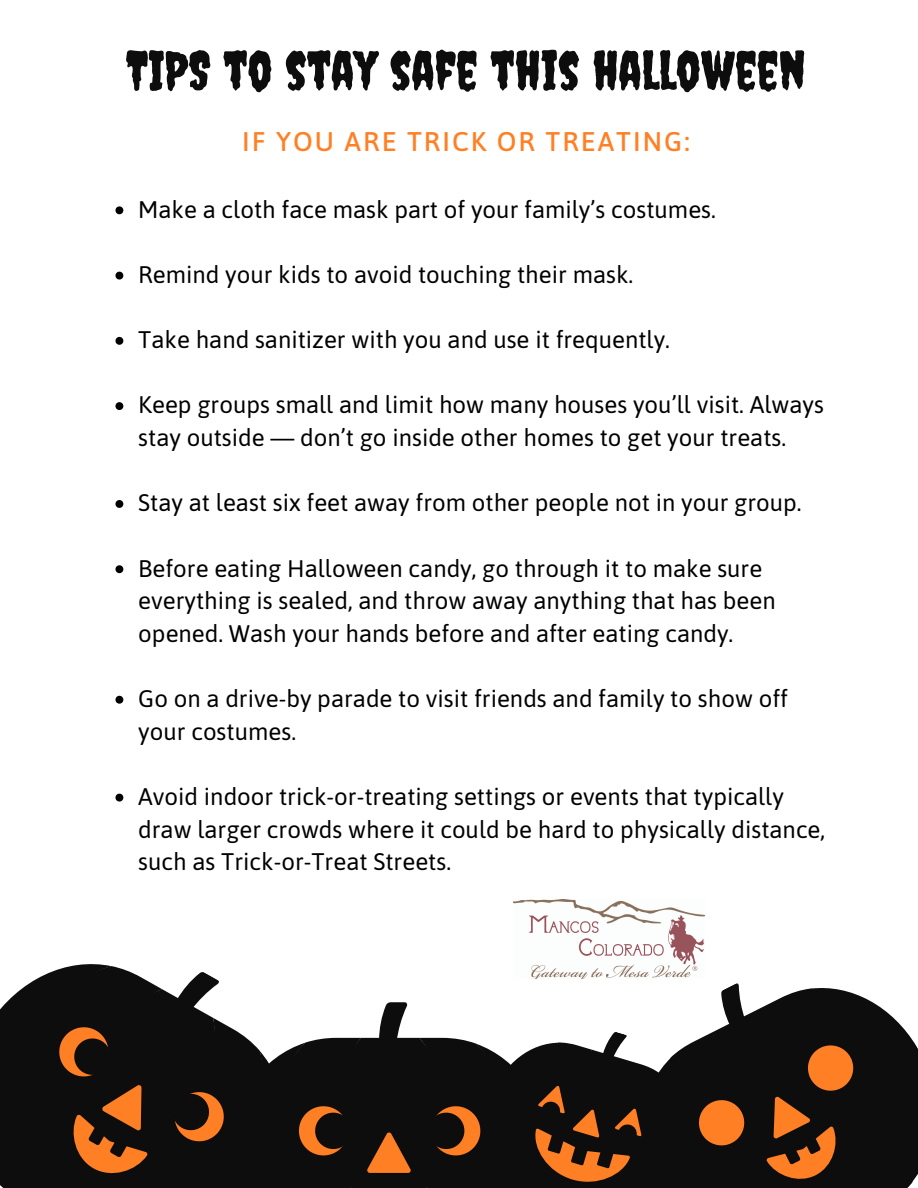
<style>
.page{position:relative;width:918px;height:1188px;background:#fff}
.page>*{position:absolute;margin:0;border:0;box-sizing:border-box;transform-origin:0 0}
.t1{font:53.7px "Creepster";color:#0e0d0d}
.t2{font:500 27px "Asap";letter-spacing:.075em;color:#ff8024}
.t3{font:24px/32.7px "Asap";color:#000}
</style>
<div class="page">
<svg style="left:0;top:942px;width:918px;height:246px"></svg>
<svg style="left:115px;top:206px;width:8px;height:8px"></svg>
<svg style="left:115px;top:272px;width:8px;height:8px"></svg>
<svg style="left:115px;top:337px;width:8px;height:8px"></svg>
<svg style="left:115px;top:402px;width:8px;height:8px"></svg>
<svg style="left:115px;top:500px;width:8px;height:8px"></svg>
<svg style="left:115px;top:565px;width:8px;height:8px"></svg>
<svg style="left:115px;top:696px;width:8px;height:8px"></svg>
<svg style="left:115px;top:794px;width:8px;height:8px"></svg>
<img style="left:513px;top:899px;width:191px;height:79px">
<h1 class="t1" style="left:126px;top:39px;width:681px">TIPS TO STAY SAFE THIS HALLOWEEN</h1>
<p class="t2" style="left:242px;top:126px;width:449px">IF YOU ARE TRICK OR TREATING:</p>
<p class="t3" style="left:138px;top:193px;width:579px">Make a cloth face mask part of your family’s costumes.</p>
<p class="t3" style="left:138px;top:258px;width:496px">Remind your kids to avoid touching their mask.</p>
<p class="t3" style="left:138px;top:323px;width:533px">Take hand sanitizer with you and use it frequently.</p>
<p class="t3" style="left:138px;top:388px;width:687px">Keep groups small and limit how many houses you’ll visit. Always stay outside — don’t go inside other homes to get your treats.</p>
<p class="t3" style="left:138px;top:486px;width:665px">Stay at least six feet away from other people not in your group.</p>
<p class="t3" style="left:138px;top:552px;width:639px">Before eating Halloween candy, go through it to make sure everything is sealed, and throw away anything that has been opened. Wash your hands before and after eating candy.</p>
<p class="t3" style="left:138px;top:682px;width:651px">Go on a drive-by parade to visit friends and family to show off your costumes.</p>
<p class="t3" style="left:138px;top:780px;width:689px">Avoid indoor trick-or-treating settings or events that typically draw larger crowds where it could be hard to physically distance, such as Trick-or-Treat Streets.</p>
</div>
